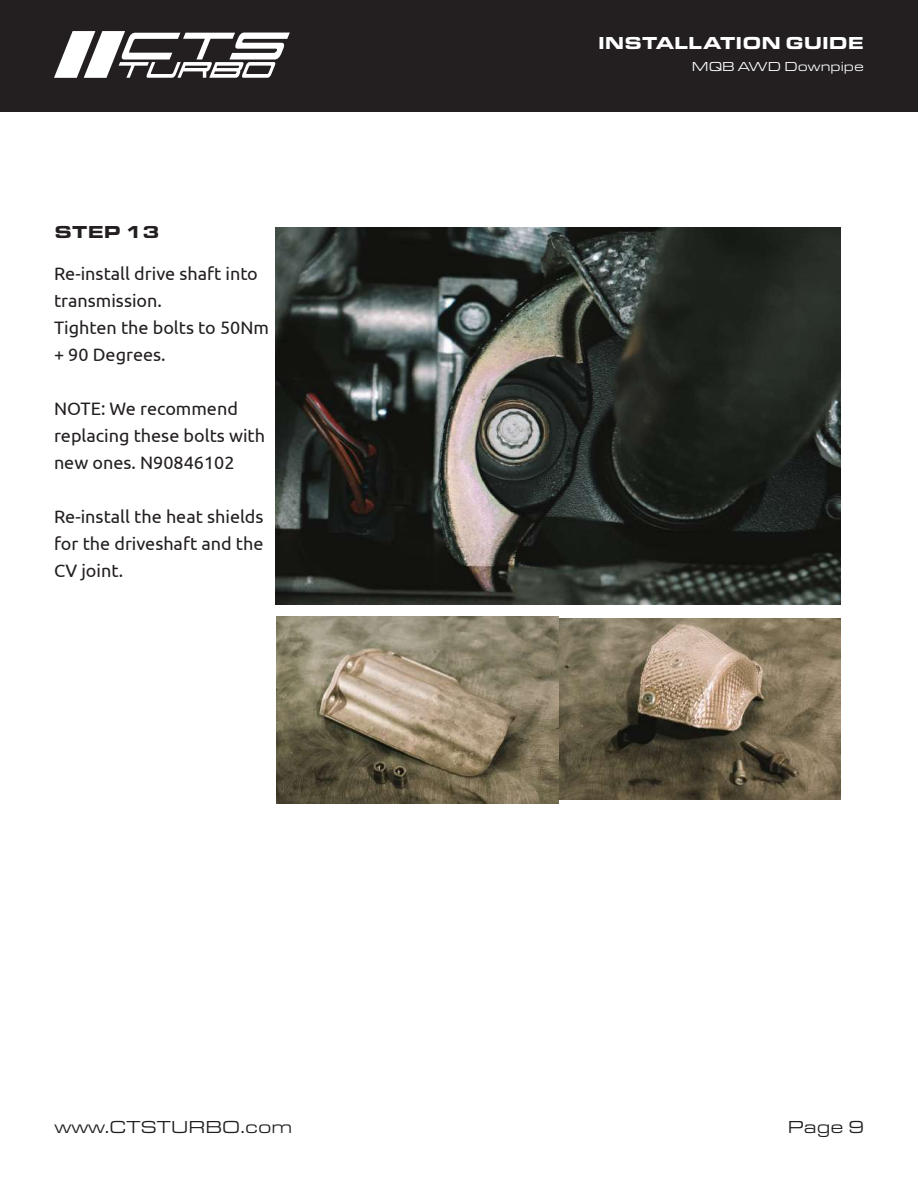
<style>
.page{position:relative;width:918px;height:1188px;background:#fff}
.page>*{position:absolute;margin:0;border:0;box-sizing:border-box;transform-origin:0 0}
.t1{font:18px/27px "Ubuntu";color:#231f20}
.t2{font:18px "Eurostile Ext";color:#231f20}
.t3{font:900 18px "Eurostile Ext";color:#fff}
.t4{font:900 18px "Eurostile Ext";letter-spacing:.005em;color:#231f20}
.t5{font:13.5px "Eurostile Ext";color:#fff}
</style>
<div class="page">
<div style="left:1px;top:0;width:917px;height:112px;background:#231f20"></div>
<svg style="left:54px;top:31px;width:236px;height:47px"></svg>
<img style="left:275px;top:228px;width:566px;height:377px">
<img style="left:277px;top:617px;width:281px;height:187px">
<img style="left:560px;top:618px;width:281px;height:182px">
<p class="t3" style="left:598px;top:29px;width:267px">INSTALLATION GUIDE</p>
<p class="t4" style="left:54px;top:219px;width:107px">STEP 13</p>
<p class="t1" style="left:54px;top:260px;width:216px">Re-install drive shaft into transmission.<br>Tighten the bolts to 50Nm + 90 Degrees.</p>
<p class="t1" style="left:54px;top:395px;width:213px">NOTE: We recommend replacing these bolts with new ones. N90846102</p>
<p class="t1" style="left:54px;top:503px;width:211px;text-align:justify">Re-install the heat shields for the driveshaft and the CV joint.</p>
<p class="t5" style="left:692px;top:58px;width:174px">MQB AWD Downpipe</p>
<p class="t2" style="left:54px;top:1115px;width:240px">www.CTSTURBO.com</p>
<p class="t2" style="left:788px;top:1115px;width:78px">Page 9</p>
</div>
